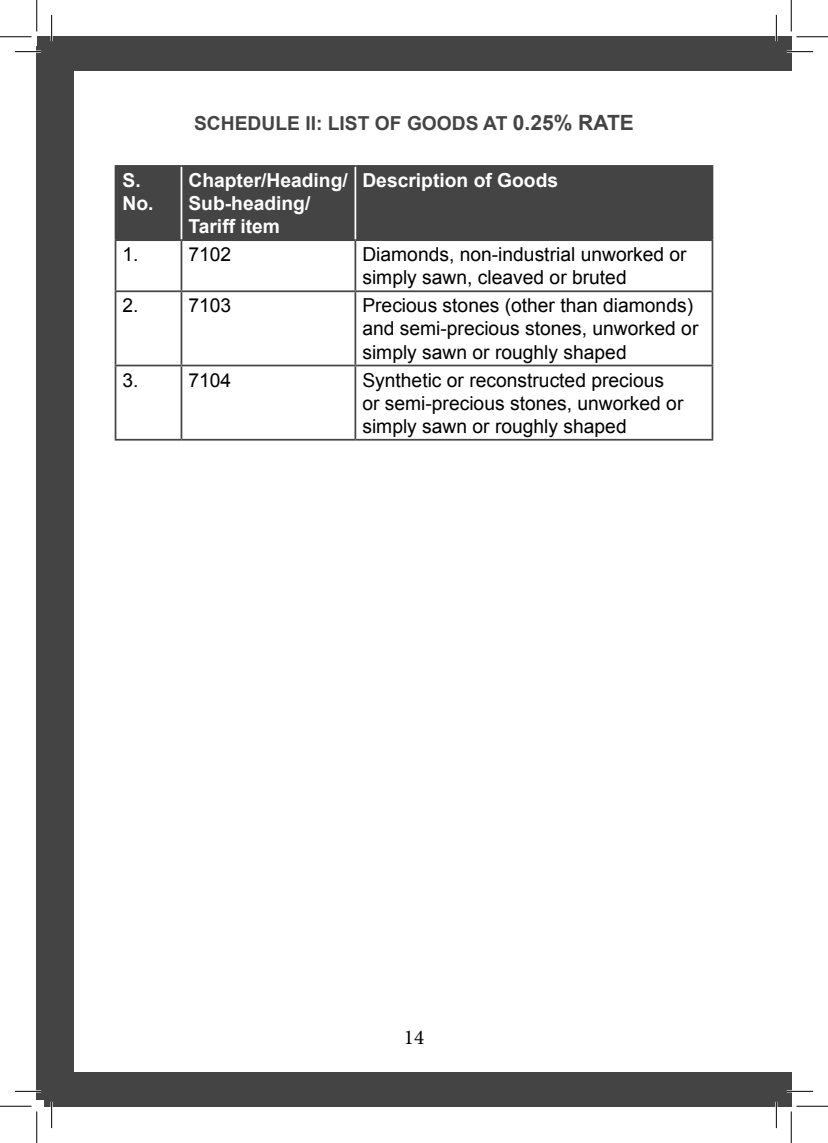
<style>
.page{position:relative;width:828px;height:1143px;background:#fff}
.page>*{position:absolute;margin:0;border:0;box-sizing:border-box;transform-origin:0 0}
.t1{font:21px "Minion Pro";color:#000}
.t2{font:19.25px/23.1px "Arial";color:#000}
.t3{font:700 19.25px/23.1px "Arial";color:#fff}
.t4{font:700 19.25px "Arial";color:#444}
.s1{font-size:21px}
</style>
<div class="page">
<div style="left:37px;top:37px;width:754px;height:34px;background:#444"></div>
<div style="left:44px;top:1072px;width:747px;height:34px;background:#444"></div>
<div style="left:37px;top:46px;width:37px;height:1053px;background:#444"></div>
<div style="left:116px;top:167px;width:595px;height:72px;background:#444"></div>
<hr style="left:115px;top:241px;width:1px;height:49px;background:#444">
<hr style="left:181px;top:241px;width:1px;height:49px;background:#444">
<hr style="left:354px;top:241px;width:2px;height:49px;background:#444">
<hr style="left:711px;top:241px;width:2px;height:49px;background:#444">
<hr style="left:115px;top:290px;width:66px;height:2px;background:#444">
<hr style="left:115px;top:292px;width:1px;height:73px;background:#444">
<hr style="left:181px;top:290px;width:174px;height:2px;background:#444">
<hr style="left:181px;top:292px;width:1px;height:73px;background:#444">
<hr style="left:355px;top:290px;width:358px;height:2px;background:#444">
<hr style="left:354px;top:292px;width:2px;height:73px;background:#444">
<hr style="left:711px;top:292px;width:2px;height:73px;background:#444">
<hr style="left:115px;top:365px;width:66px;height:1px;background:#444">
<hr style="left:115px;top:366px;width:1px;height:73px;background:#444">
<hr style="left:181px;top:365px;width:174px;height:1px;background:#444">
<hr style="left:181px;top:366px;width:1px;height:73px;background:#444">
<hr style="left:355px;top:365px;width:358px;height:1px;background:#444">
<hr style="left:354px;top:366px;width:2px;height:73px;background:#444">
<hr style="left:711px;top:366px;width:2px;height:73px;background:#444">
<hr style="left:115px;top:439px;width:66px;height:2px;background:#444">
<hr style="left:181px;top:439px;width:174px;height:2px;background:#444">
<hr style="left:355px;top:439px;width:358px;height:2px;background:#444">
<hr style="left:115px;top:165px;width:66px;height:2px;background:#444">
<hr style="left:115px;top:167px;width:1px;height:72px;background:#444">
<hr style="left:181px;top:165px;width:174px;height:2px;background:#444">
<hr style="left:355px;top:165px;width:358px;height:2px;background:#444">
<hr style="left:711px;top:167px;width:2px;height:72px;background:#444">
<hr style="left:115px;top:239px;width:66px;height:2px;background:#444">
<hr style="left:181px;top:239px;width:174px;height:2px;background:#444">
<hr style="left:355px;top:239px;width:358px;height:2px;background:#444">
<hr style="left:181px;top:167px;width:1px;height:72px;background:#fff">
<hr style="left:354px;top:167px;width:2px;height:72px;background:#fff">
<hr style="left:15px;top:51px;width:26px;height:2px;background:#fff">
<hr style="left:787px;top:51px;width:26px;height:2px;background:#fff">
<hr style="left:15px;top:1090px;width:26px;height:2px;background:#fff">
<hr style="left:787px;top:1090px;width:26px;height:2px;background:#fff">
<hr style="left:51px;top:15px;width:2px;height:26px;background:#fff">
<hr style="left:51px;top:1102px;width:2px;height:26px;background:#fff">
<hr style="left:775px;top:15px;width:2px;height:26px;background:#fff">
<hr style="left:775px;top:1102px;width:2px;height:26px;background:#fff">
<svg style="left:15px;top:51px;width:26px;height:1px"></svg>
<svg style="left:787px;top:51px;width:26px;height:1px"></svg>
<svg style="left:15px;top:1091px;width:26px;height:1px"></svg>
<svg style="left:787px;top:1091px;width:26px;height:1px"></svg>
<svg style="left:51px;top:15px;width:1px;height:26px"></svg>
<svg style="left:51px;top:1102px;width:1px;height:26px"></svg>
<svg style="left:776px;top:15px;width:1px;height:26px"></svg>
<svg style="left:776px;top:1102px;width:1px;height:26px"></svg>
<hr style="left:0;top:36px;width:32px;height:1px;background:#000">
<hr style="left:796px;top:36px;width:32px;height:1px;background:#000">
<hr style="left:0;top:1106px;width:32px;height:1px;background:#000">
<hr style="left:796px;top:1106px;width:32px;height:1px;background:#000">
<hr style="left:36px;top:0;width:1px;height:32px;background:#000">
<hr style="left:36px;top:1111px;width:1px;height:32px;background:#000">
<hr style="left:791px;top:0;width:1px;height:32px;background:#000">
<hr style="left:791px;top:1111px;width:1px;height:32px;background:#000">
<p class="t4" style="left:194px;top:110px;width:441px">SCHEDULE II: LIST OF GOODS AT <span class="s1">0.25% RATE</span></p>
<p class="t3" style="left:122px;top:169px;width:33px">S.<br>No.</p>
<p class="t3" style="left:188px;top:169px;width:161px">Chapter/Heading/<br>Sub-heading/<br>Tariff item</p>
<p class="t3" style="left:362px;top:169px;width:197px">Description of Goods</p>
<p class="t2" style="left:122px;top:243px;width:18px">1.</p>
<p class="t2" style="left:188px;top:243px;width:44px">7102</p>
<p class="t2" style="left:362px;top:243px;width:326px">Diamonds, non-industrial unworked or simply sawn, cleaved or bruted</p>
<p class="t2" style="left:122px;top:294px;width:18px">2.</p>
<p class="t2" style="left:188px;top:294px;width:44px">7103</p>
<p class="t2" style="left:362px;top:294px;width:337px">Precious stones (other than diamonds) and semi-precious stones, unworked or simply sawn or roughly shaped</p>
<p class="t2" style="left:122px;top:368px;width:18px">3.</p>
<p class="t2" style="left:188px;top:368px;width:44px">7104</p>
<p class="t2" style="left:362px;top:368px;width:322px">Synthetic or reconstructed precious or semi-precious stones, unworked or simply sawn or roughly shaped</p>
<p class="t1" style="left:404px;top:1023px;width:22px">14</p>
</div>
